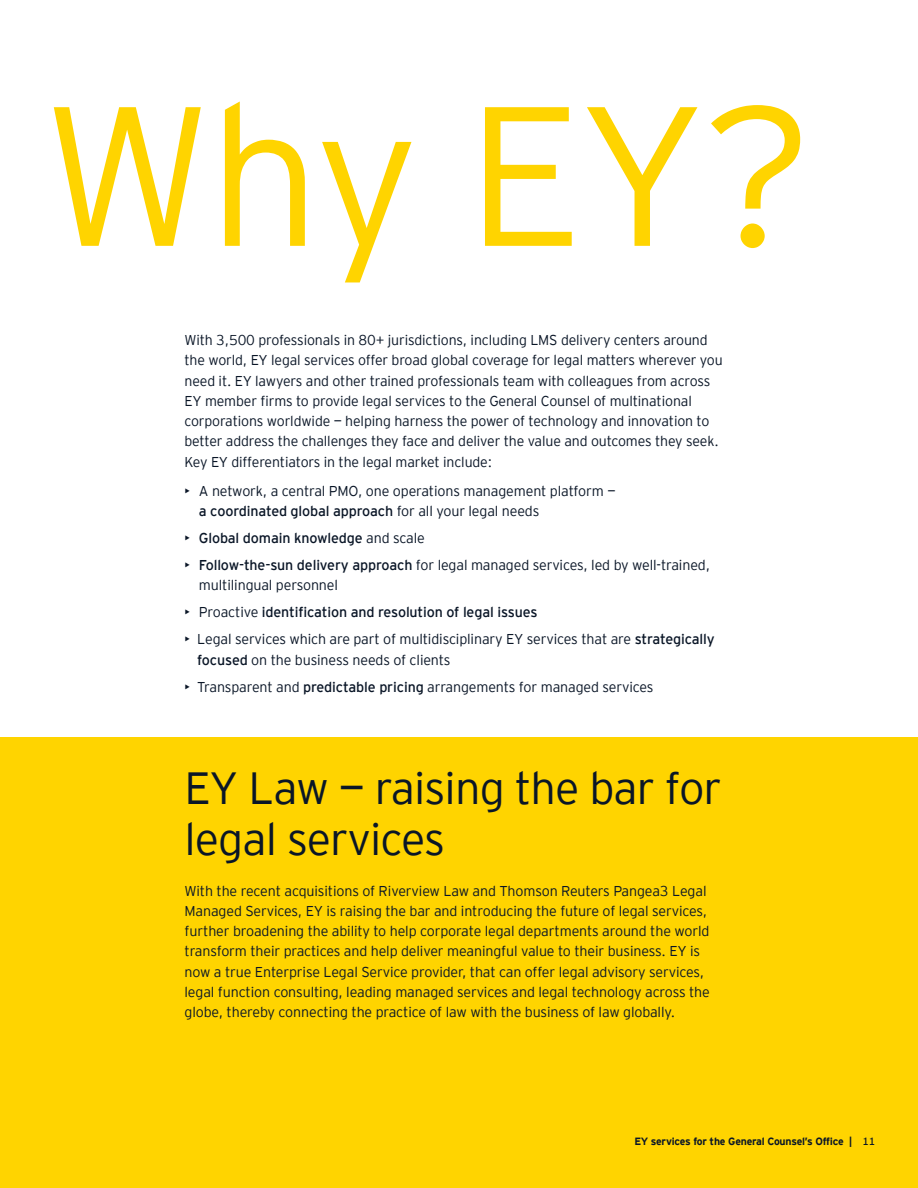
<style>
.page{position:relative;width:918px;height:1188px;background:#fff}
.page>*{position:absolute;margin:0;border:0;box-sizing:border-box;transform-origin:0 0}
.t1{font:300 198px "EY Interstate";color:#ffd400}
.t2{font:300 45px/51px "EY Interstate";letter-spacing:-.02em;color:#0a1627}
.t3{font:300 14.25px/20.2px "EY Interstate";letter-spacing:-.01em;color:#0a1627}
.t4{font:14.25px "EY Interstate";letter-spacing:-.01em;color:#0a1627}
.t5{font:700 10.5px "EY Interstate";letter-spacing:-.02em;color:#0a1627}
.s1{font-weight:400}
.s2{font-weight:300}
.s3{font-style:inherit}
</style>
<div class="page">
<div style="left:0;top:738px;width:918px;height:450px;background:#ffd400"></div>
<hr style="left:0;top:0;width:1px;height:1188px;background:#ffd400">
<h1 class="t1" style="left:43px;top:35px;width:772px">Why EY?</h1>
<p class="t3" style="left:185px;top:329px;width:540px">With 3,500 professionals in 80+ jurisdictions, including LMS delivery centers around the world, EY legal services offer broad global coverage for legal matters wherever you need it. EY lawyers and other trained professionals team with colleagues from across EY member firms to provide legal services to the General Counsel of multinational corporations worldwide — helping harness the power of technology and innovation to better address the challenges they face and deliver the value and outcomes they seek.<br>Key EY differentiators in the legal market include:</p>
<p class="t3" style="left:199px;top:480px;width:418px;text-indent:-14px">• A network, a central PMO, one operations management platform — <span class="s1">a coordinated global approach</span> for all your legal needs</p>
<p class="t4" style="left:185px;top:528px;width:242px"><span class="s2">•</span> Global domain knowledge <span class="s2">and scale</span></p>
<p class="t3" style="left:199px;top:554px;width:513px;text-indent:-14px">• <span class="s1">Follow-the-sun delivery approach</span> for legal managed services, led by well-trained, multilingual personnel</p>
<p class="t4" style="left:185px;top:602px;width:355px"><span class="s2">• Proactive</span> identification and resolution of legal issues</p>
<p class="t3" style="left:197px;top:628px;width:519px;text-indent:-13px">• Legal services which are part of multidisciplinary EY services that are <span class="s1">strategically focused</span> on the business needs of clients</p>
<p class="t3" style="left:185px;top:676px;width:471px">• Transparent and <span class="s3">predictable pricing</span> arrangements for managed services</p>
<h2 class="t2" style="left:185px;top:760px;width:539px">EY Law — raising the bar for legal services</h2>
<p class="t3" style="left:185px;top:880px;width:527px">With the recent acquisitions of Riverview Law and Thomson Reuters Pangea3 Legal Managed Services, EY is raising the bar and introducing the future of legal services, further broadening the ability to help corporate legal departments around the world transform their practices and help deliver meaningful value to their business. EY is now a true Enterprise Legal Service provider, that can offer legal advisory services, legal function consulting, leading managed services and legal technology across the globe, thereby connecting the practice of law with the business of law globally.</p>
<p class="t5" style="left:634px;top:1133px;width:243px">EY services for the General Counsel’s Office | <span class="s1">11</span></p>
</div>
